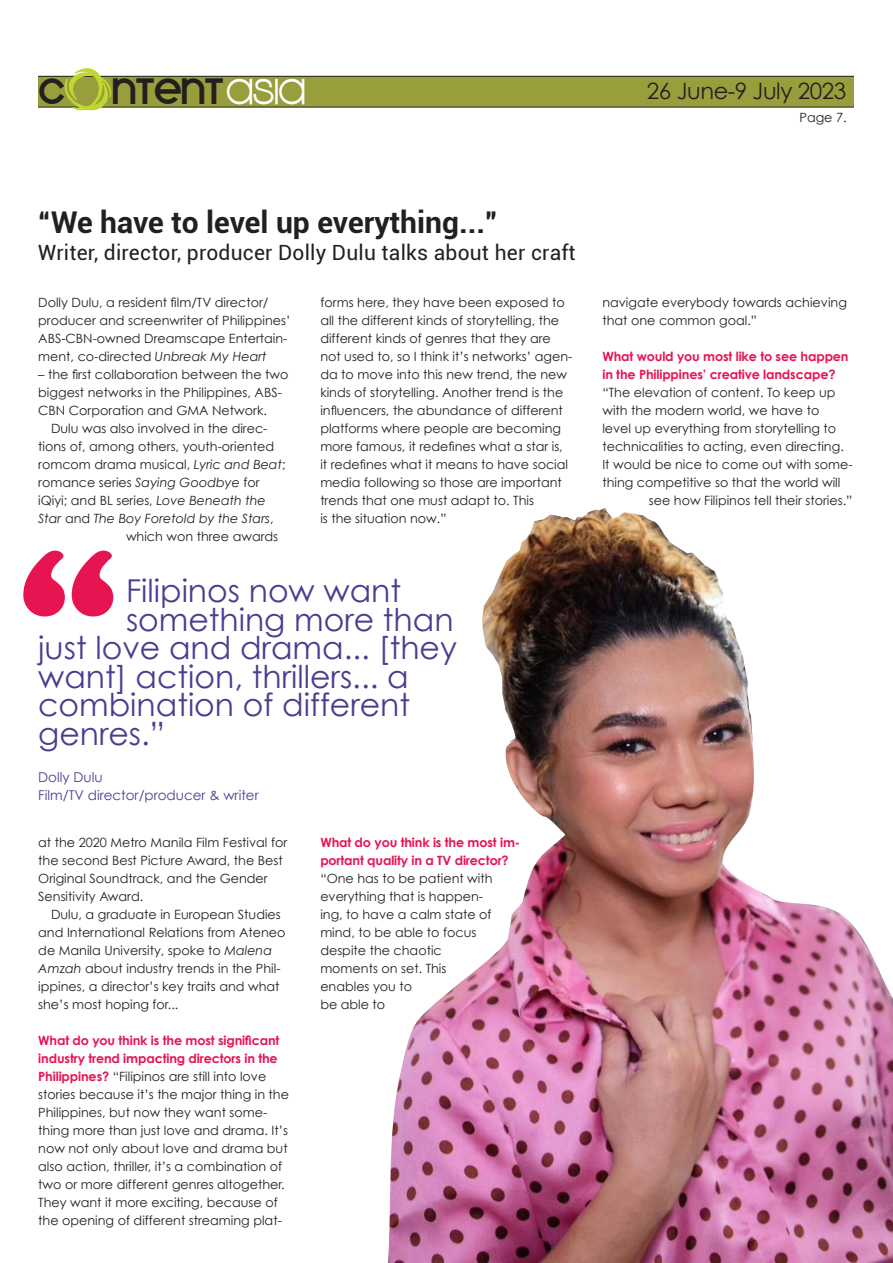
<style>
.page{position:relative;width:893px;height:1263px;background:#fff}
.page>*{position:absolute;margin:0;border:0;box-sizing:border-box;transform-origin:0 0}
.t1{font:41.1px "Kravitz Extra Thermal";letter-spacing:-.02em;color:#231f20}
.t2{font:31.5px "Century Gothic";color:#4c3c90}
.t3{font:700 30px "Roboto";color:#231f20}
.t4{font:22.5px "Century Gothic";letter-spacing:-.02em;color:#231f20}
.t5{font:21px "Roboto";letter-spacing:.01em;color:#231f20}
.t6{font:13.5px/18px "Century Gothic";color:#4c3c90}
.t7{font:12.75px/18px "Century Gothic";color:#231f20}
.t8{font:700 12.75px/18px "Century Gothic";letter-spacing:-.01em;color:#e71452}
.t9{font:italic 12.75px "Century Gothic";color:#231f20}
.s1{font-family:"Kravitz Thermal";font-size:44.25px;color:#fff}
.s2{font-style:italic}
.s3{font-style:normal}
.s4{font-weight:700;color:#e71452}
</style>
<div class="page">
<div style="left:32px;top:76px;width:831px;height:31px;background:#989e3c"></div>
<div style="left:31px;top:76px;width:832px;height:31px;border:1px solid #231f20"></div>
<div style="left:854px;top:70px;width:14px;height:41px;background:#fff"></div>
<div style="left:24px;top:70px;width:14px;height:41px;background:#fff"></div>
<svg style="left:62px;top:68px;width:50px;height:43px"></svg>
<img style="left:387px;top:742px;width:506px;height:521px">
<img style="left:482px;top:508px;width:271px;height:234px">
<svg style="left:23px;top:551px;width:90px;height:65px"></svg>
<h1 class="t1" style="left:38px;top:65px;width:268px">C NTENT<span class="s1">ASIA</span></h1>
<h3 class="t4" style="left:647px;top:77px;width:201px">26 June-9 July 2023</h3>
<p class="t7" style="left:799px;top:108px;width:49px">Page 7.</p>
<h3 class="t3" style="left:38px;top:201px;width:461px">“We have to level up everything...”</h3>
<h3 class="t5" style="left:38px;top:237px;width:539px">Writer, director, producer Dolly Dulu talks about her craft</h3>
<p class="t7" style="left:38px;top:293px;width:254px">Dolly Dulu, a resident film/TV director/ producer and screenwriter of Philippines’ ABS-CBN-owned Dreamscape Entertain&shy;ment, co-directed <span class="s2">Unbreak My Heart</span></p>
<p class="t7" style="left:38px;top:365px;width:252px"><span class="s2">–</span> the first collaboration between the two</p>
<p class="t7" style="left:38px;top:383px;width:245px">biggest networks in the Philippines, ABS-</p>
<p class="t7" style="left:38px;top:401px;width:230px">CBN Corporation and GMA Network.</p>
<p class="t7" style="left:51px;top:419px;width:218px">Dulu was also involved in the direc-</p>
<p class="t7" style="left:38px;top:437px;width:237px">tions of, among others, youth-oriented</p>
<p class="t7" style="left:38px;top:455px;width:249px">romcom drama musical, <span class="s2">Lyric and Beat</span>;</p>
<p class="t7" style="left:38px;top:473px;width:223px">romance series <span class="s2">Saying Goodbye</span> for</p>
<p class="t7" style="left:38px;top:491px;width:229px">iQiyi; and BL series, <span class="s2">Love Beneath the</span></p>
<p class="t9" style="left:38px;top:510px;width:237px">Star <span class="s3">and</span> The Boy Foretold by the Stars<span class="s3">,</span></p>
<p class="t7" style="left:126px;top:527px;width:154px">which won three awards</p>
<p class="t7" style="left:320px;top:293px;width:254px">forms here, they have been exposed to all the different kinds of storytelling, the different kinds of genres that they are not used to, so I think it’s networks’ agen&shy;da to move into this new trend, the new kinds of storytelling. Another trend is the influencers, the abundance of different platforms where people are becoming more famous, it redefines what a star is, it redefines what it means to have social media following so those are important trends that one must adapt to. This<br>is the situation now.”</p>
<h2 class="t2" style="left:126px;top:572px;width:277px">Filipinos now want</h2>
<h2 class="t2" style="left:126px;top:600px;width:329px">something more than</h2>
<h2 class="t2" style="left:38px;top:629px;width:420px">just love and drama... [they</h2>
<h2 class="t2" style="left:38px;top:657px;width:372px">want] action, thrillers... a</h2>
<h2 class="t2" style="left:38px;top:686px;width:373px">combination of different</h2>
<h2 class="t2" style="left:38px;top:714px;width:128px">genres.”</h2>
<p class="t6" style="left:38px;top:768px;width:222px">Dolly Dulu<br>Film/TV director/producer &amp; writer</p>
<p class="t7" style="left:38px;top:833px;width:250px">at the 2020 Metro Manila Film Festival for the second Best Picture Award, the Best Original Soundtrack, and the Gender Sensitivity Award.</p>
<p class="t7" style="left:38px;top:905px;width:249px;text-indent:13px">Dulu, a graduate in European Studies and International Relations from Ateneo de Manila University, spoke to <span class="s2">Malena Amzah</span> about industry trends in the Phil&shy;ippines, a director’s key traits and what she’s most hoping for...</p>
<p class="t7" style="left:38px;top:1031px;width:252px"><span class="s4">What do you think is the most significant industry trend impacting directors in the Philippines?</span> “Filipinos are still into love stories because it’s the major thing in the Philippines, but now they want some&shy;thing more than just love and drama. It’s now not only about love and drama but also action, thriller, it’s a combination of two or more different genres altogether.<br>They want it more exciting, because of the opening of different streaming plat-</p>
<p class="t8" style="left:320px;top:833px;width:201px">What do you think is the most im&shy;portant quality in a TV director?</p>
<p class="t7" style="left:320px;top:869px;width:174px">“One has to be patient with everything that is happen&shy;ing, to have a calm state of mind, to be able to focus despite the chaotic moments on set. This enables you to<br>be able to</p>
<p class="t7" style="left:602px;top:293px;width:246px">navigate everybody towards achieving that one common goal.”</p>
<p class="t8" style="left:602px;top:347px;width:248px">What would you most like to see happen in the Philippines’ creative landscape?</p>
<p class="t7" style="left:602px;top:383px;width:235px">“The elevation of content. To keep up</p>
<p class="t7" style="left:602px;top:401px;width:219px">with the modern world, we have to</p>
<p class="t7" style="left:602px;top:419px;width:235px">level up everything from storytelling to</p>
<p class="t7" style="left:602px;top:437px;width:243px">technicalities to acting, even directing.</p>
<p class="t7" style="left:602px;top:455px;width:252px">It would be nice to come out with some-</p>
<p class="t7" style="left:602px;top:473px;width:239px">thing competitive so that the world will</p>
<p class="t7" style="left:649px;top:491px;width:205px">see how Filipinos tell their stories.”</p>
</div>
